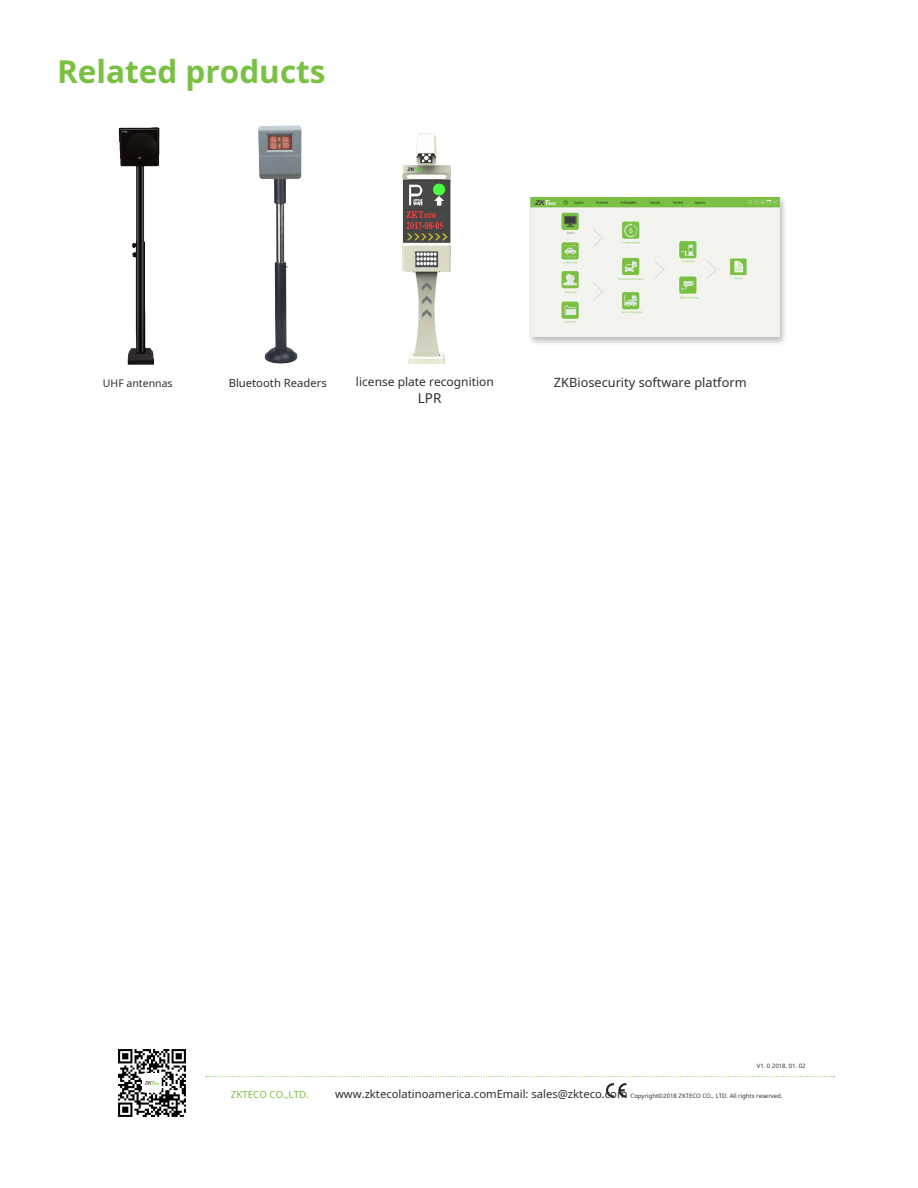
<style>
.page{position:relative;width:918px;height:1188px;background:#fff}
.page>*{position:absolute;margin:0;border:0;box-sizing:border-box;transform-origin:0 0}
.t1{font:700 31.5px "Noto Sans";color:#7ac143}
.t2{font:13.5px "Noto Sans";color:#2d2e31}
.t3{font:12.75px "Noto Sans";color:#2d2e31}
.t4{font:12px "Noto Sans";color:#2d2e31}
.t5{font:11.25px "Noto Sans";color:#2d2e31}
.t6{font:10.5px "Noto Sans";color:#2d2e31}
.t7{font:9.75px "Noto Sans";color:#7ac143}
.t8{font:6px "Noto Sans";color:#2d2e31}
.s1{font-size:6px}
</style>
<div class="page">
<img style="left:118px;top:1049px;width:68px;height:68px">
<svg style="left:206px;top:1076px;width:628px;height:1px"></svg>
<img style="left:118px;top:127px;width:42px;height:238px">
<img style="left:258px;top:125px;width:43px;height:239px">
<img style="left:402px;top:133px;width:48px;height:230px">
<div style="left:527px;top:195px;width:260px;height:151px;background:#231f20;opacity:.3"></div>
<img style="left:530px;top:197px;width:250px;height:140px">
<svg style="left:606px;top:1083px;width:20px;height:15px"></svg>
<h1 class="t1" style="left:57px;top:49px;width:270px">Related products</h1>
<p class="t6" style="left:103px;top:375px;width:71px">UHF antennas</p>
<p class="t5" style="left:229px;top:375px;width:100px">Bluetooth Readers</p>
<p class="t4" style="left:356px;top:374px;width:139px">license plate recognition</p>
<p class="t2" style="left:418px;top:388px;width:25px">LPR</p>
<p class="t3" style="left:554px;top:373px;width:194px">ZKBiosecurity software platform</p>
<p class="t8" style="left:757px;top:1062px;width:50px">V1. 0 2018. 01. 02</p>
<p class="t7" style="left:231px;top:1088px;width:80px">ZKTECO CO.,LTD.</p>
<p class="t5" style="left:335px;top:1086px;width:449px">www.zktecolatinoamerica.comEmail: sales@zkteco.com <span class="s1">Copyright©2018 ZKTECO CO., LTD. All rights reserved.</span></p>
</div>
